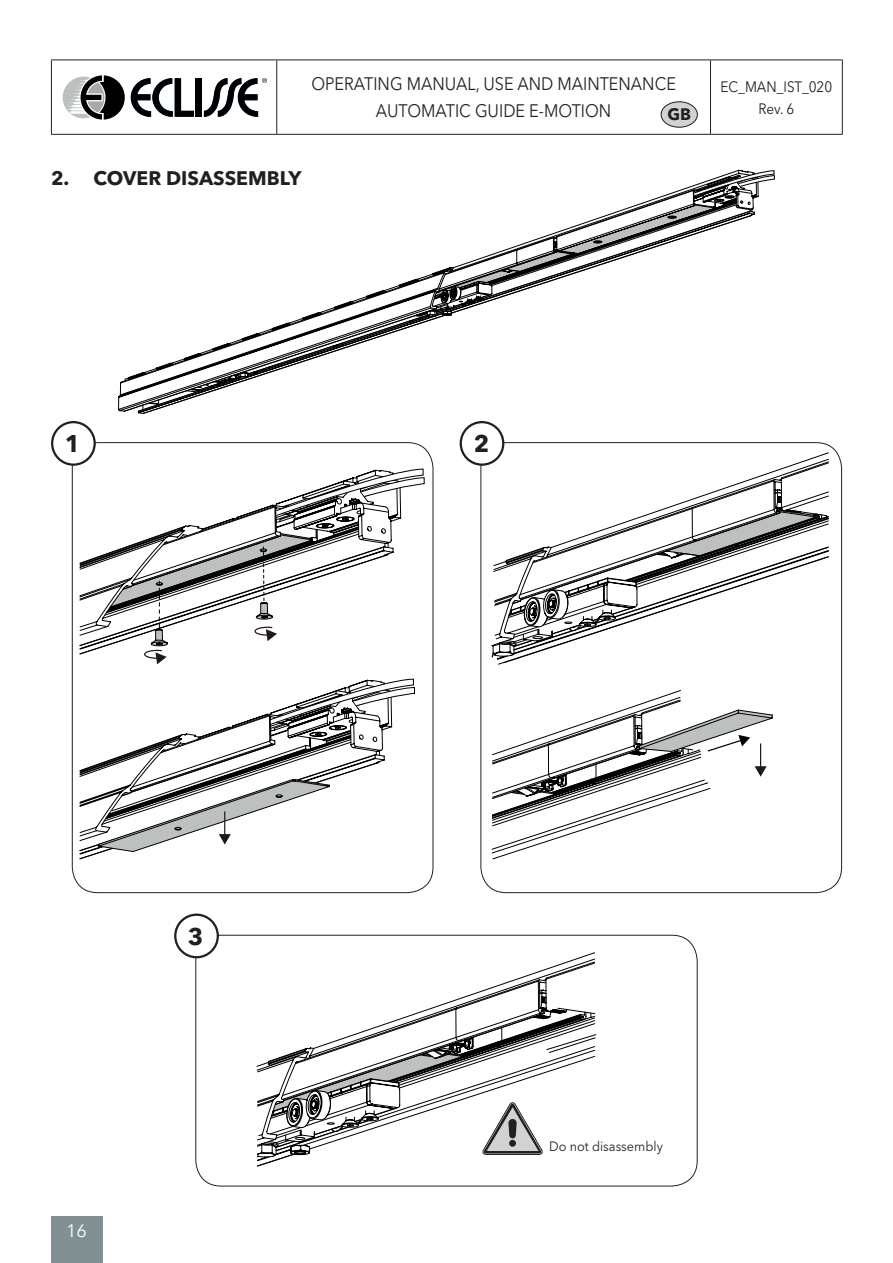
<style>
.page{position:relative;width:893px;height:1263px;background:#fff}
.page>*{position:absolute;margin:0;border:0;box-sizing:border-box;transform-origin:0 0}
.t1{font:700 24px "Avenir Next LT Pro";color:#231f20}
.t2{font:700 19.5px "Avenir Next LT Pro";color:#231f20}
.t3{font:18px/27px "Avenir Next LT Pro";color:#231f20;text-align:center;scale:.9 1}
.t4{font:18px "Avenir Next LT Pro";color:#fff}
.t5{font:700 16.5px "Avenir Next LT Pro";color:#231f20}
.t6{font:15px "Avenir Next LT Pro";color:#231f20;scale:.9 1}
.t7{font:13.5px "Avenir Next LT Pro";color:#231f20;scale:.94 1}
</style>
<div class="page">
<hr style="left:51px;top:60px;width:226px;height:1px;background:#231f20">
<hr style="left:51px;top:60px;width:1px;height:74px;background:#231f20">
<hr style="left:277px;top:60px;width:433px;height:1px;background:#231f20">
<hr style="left:710px;top:60px;width:133px;height:1px;background:#231f20">
<hr style="left:842px;top:60px;width:1px;height:74px;background:#231f20">
<hr style="left:51px;top:134px;width:226px;height:1px;background:#231f20">
<hr style="left:277px;top:134px;width:433px;height:1px;background:#231f20">
<hr style="left:710px;top:134px;width:133px;height:1px;background:#231f20">
<hr style="left:276px;top:60px;width:1px;height:74px;background:#231f20">
<hr style="left:710px;top:60px;width:1px;height:74px;background:#231f20">
<svg style="left:63px;top:75px;width:62px;height:45px"></svg>
<div style="left:196px;top:78px;width:6px;height:39px;background:#000"></div>
<svg style="left:131px;top:78px;width:63px;height:39px"></svg>
<svg style="left:204px;top:78px;width:63px;height:39px"></svg>
<div style="left:661px;top:102px;width:36px;height:25px;background:#d1d2d4;border-radius:50%"></div>
<div style="left:661px;top:101px;width:37px;height:27px;border:1px solid #231f20;border-radius:50%"></div>
<div style="left:51px;top:1216px;width:51px;height:47px;background:#819193"></div>
<svg style="left:118px;top:374px;width:20px;height:38px"></svg>
<svg style="left:138px;top:272px;width:368px;height:142px"></svg>
<svg style="left:435px;top:170px;width:340px;height:126px"></svg>
<div style="left:195px;top:935px;width:503px;height:251px;border:1px solid #231f20;border-radius:26px"></div>
<div style="left:51px;top:421px;width:45px;height:45px;border:2px solid #231f20;border-radius:50%"></div>
<div style="left:175px;top:915px;width:43px;height:42px;background:#fff;border-radius:50%"></div>
<div style="left:174px;top:913px;width:45px;height:45px;border:2px solid #231f20;border-radius:50%"></div>
<div style="left:460px;top:421px;width:44px;height:45px;border:2px solid #231f20;border-radius:50%"></div>
<svg style="left:80px;top:504px;width:318px;height:142px"></svg>
<svg style="left:276px;top:469px;width:148px;height:47px"></svg>
<svg style="left:110px;top:533px;width:202px;height:131px"></svg>
<svg style="left:80px;top:713px;width:309px;height:138px"></svg>
<svg style="left:270px;top:679px;width:145px;height:46px"></svg>
<svg style="left:98px;top:775px;width:232px;height:77px"></svg>
<svg style="left:492px;top:452px;width:337px;height:205px"></svg>
<svg style="left:497px;top:508px;width:332px;height:156px"></svg>
<svg style="left:492px;top:690px;width:281px;height:169px"></svg>
<svg style="left:256px;top:952px;width:339px;height:119px"></svg>
<svg style="left:257px;top:982px;width:339px;height:184px"></svg>
<p class="t3" style="left:311px;top:71px;width:407px">OPERATING MANUAL, USE AND MAINTENANCE<br>AUTOMATIC GUIDE E-MOTION</p>
<p class="t6" style="left:720px;top:77px;width:126px">EC_MAN_IST_020</p>
<p class="t5" style="left:667px;top:104px;width:25px">GB</p>
<p class="t6" style="left:758px;top:100px;width:41px">Rev. 6</p>
<p class="t2" style="left:51px;top:166px;width:252px">2. COVER DISASSEMBLY</p>
<h1 class="t1" style="left:65px;top:429px;width:17px">1</h1>
<h1 class="t1" style="left:474px;top:429px;width:17px">2</h1>
<h1 class="t1" style="left:188px;top:922px;width:17px">3</h1>
<p class="t4" style="left:66px;top:1220px;width:22px">16</p>
<p class="t7" style="left:549px;top:1138px;width:122px">Do not disassembly</p>
</div>
